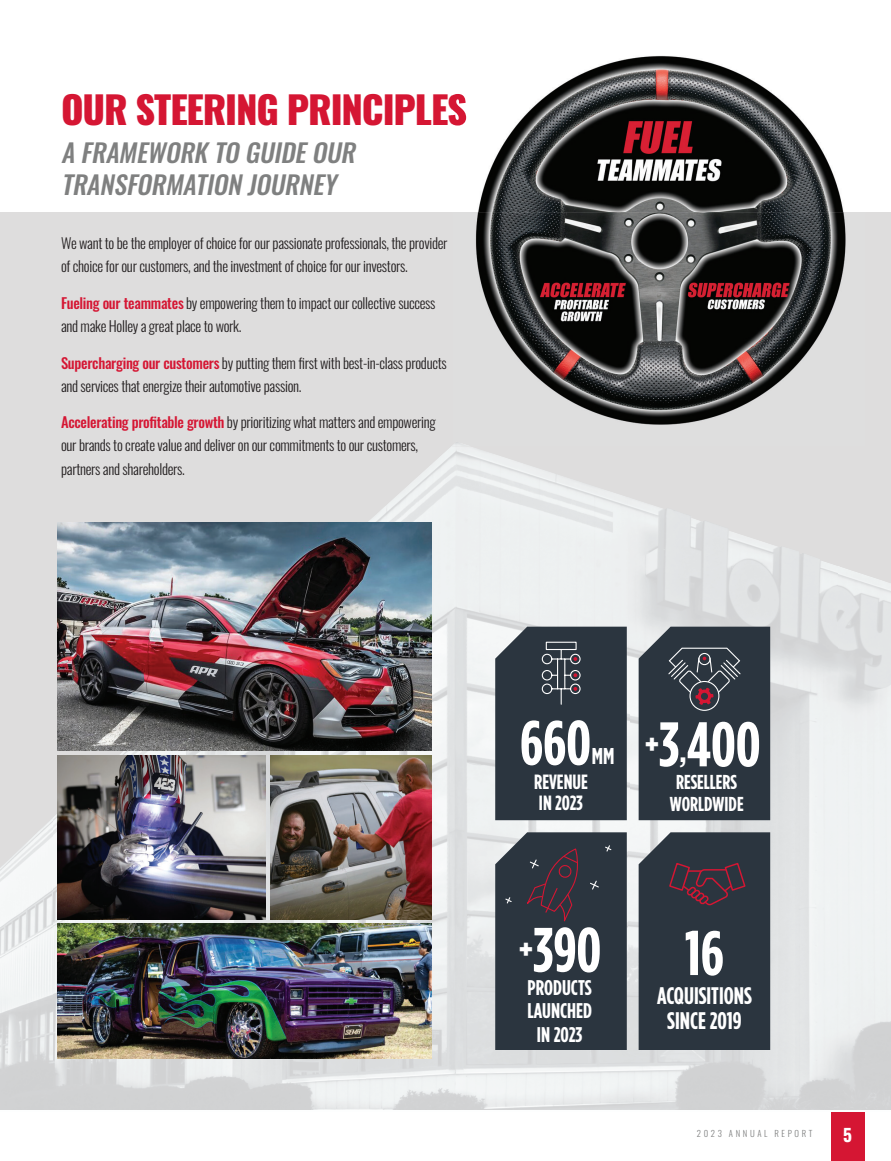
<style>
.page{position:relative;width:891px;height:1161px;background:#fff}
.page>*{position:absolute;margin:0;border:0;box-sizing:border-box;transform-origin:0 0}
.t1{font:700 62.85px "Gotham Condensed";color:#fff}
.t2{font:800 37.8px "Oswald";letter-spacing:-.03em;color:#d51633}
.t3{font:italic 500 25.5px/32px "Oswald";color:#7f8080}
.t4{font:700 24px "Gotham Condensed";color:#fff}
.t5{font:700 22.95px "Gotham Condensed";color:#fff}
.t6{font:700 21.3px/23.4px "Gotham Condensed";color:#fff;text-align:center}
.t7{font:700 20.55px/21.1px "Gotham Condensed";color:#fff}
.t8{font:700 20.1px/22.2px "Gotham Condensed";color:#fff;text-align:center}
.t9{font:700 17.4px "Oswald";color:#fff}
.t10{font:300 14.55px/23.2px "Oswald";letter-spacing:-.02em;color:#231f20}
.t11{font:300 8.7px "Oswald";letter-spacing:.3em;color:#7f8080}
.s1{font-weight:500;color:#d51633}
.s2{font-size:33.15px}
</style>
<div class="page">
<div style="left:0;top:212px;width:891px;height:899px;background:#dedddd"></div>
<img style="left:367px;top:446px;width:262px;height:665px">
<img style="left:315px;top:750px;width:52px;height:361px">
<img style="left:629px;top:498px;width:210px;height:613px">
<img style="left:262px;top:750px;width:53px;height:361px">
<img style="left:839px;top:566px;width:52px;height:545px">
<img style="left:210px;top:750px;width:52px;height:361px">
<img style="left:157px;top:750px;width:53px;height:361px">
<img style="left:104px;top:750px;width:53px;height:361px">
<img style="left:53px;top:752px;width:52px;height:359px">
<img style="left:0;top:818px;width:53px;height:293px">
<img style="left:466px;top:56px;width:380px;height:369px">
<img style="left:452px;top:444px;width:16px;height:2px">
<img style="left:452px;top:94px;width:14px;height:32px">
<img style="left:57px;top:522px;width:374px;height:228px">
<img style="left:57px;top:924px;width:374px;height:135px">
<img style="left:57px;top:755px;width:209px;height:165px">
<img style="left:271px;top:755px;width:160px;height:165px">
<svg style="left:495px;top:627px;width:132px;height:193px;background:#353e48"></svg>
<svg style="left:639px;top:627px;width:131px;height:193px;background:#343c46"></svg>
<div style="left:495px;top:832px;width:132px;height:218px;background:#2b353f"></div>
<div style="left:639px;top:832px;width:131px;height:218px;background:#2b353f"></div>
<div style="left:831px;top:1111px;width:34px;height:50px;background:#d51633"></div>
<img style="left:831px;top:1111px;width:34px;height:1px">
<h2 class="t2" style="left:61px;top:90px;width:408px">OUR STEERING PRINCIPLES</h2>
<h3 class="t3" style="left:61px;top:138px;width:300px">A FRAMEWORK TO GUIDE OUR<br>TRANSFORMATION JOURNEY</h3>
<p class="t10" style="left:61px;top:233px;width:388px">We want to be the employer of choice for our passionate professionals, the provider of choice for our customers, and the investment of choice for our investors.</p>
<p class="t10" style="left:61px;top:292px;width:376px"><span class="s1">Fueling our teammates</span> by empowering them to impact our collective success and make Holley a great place to work.</p>
<p class="t10" style="left:61px;top:352px;width:387px"><span class="s1">Supercharging our customers</span> by putting them first with best-in-class products and services that energize their automotive passion.</p>
<p class="t10" style="left:61px;top:412px;width:376px"><span class="s1">Accelerating profitable growth</span> by prioritizing what matters and empowering our brands to create value and deliver on our commitments to our customers, partners and shareholders.</p>
<h1 class="t1" style="left:520px;top:722px;width:242px">660 <sup>+</sup>3<span class="s2">,</span>400</h1>
<h3 class="t7" style="left:534px;top:773px;width:55px">REVENUE<br>IN 2023</h3>
<h3 class="t5" style="left:592px;top:748px;width:24px">MM</h3>
<h3 class="t8" style="left:670px;top:773px;width:75px">RESELLERS<br>WORLDWIDE</h3>
<h1 class="t1" style="left:519px;top:928px;width:84px"><sup>+</sup>390</h1>
<h1 class="t1" style="left:685px;top:931px;width:41px">16</h1>
<h3 class="t6" style="left:527px;top:978px;width:66px">PRODUCTS<br>LAUNCHED<br>IN 2023</h3>
<h3 class="t4" style="left:657px;top:987px;width:96px">ACQUISITIONS</h3>
<h3 class="t4" style="left:667px;top:1012px;width:76px">SINCE 2019</h3>
<p class="t11" style="left:697px;top:1129px;width:117px">2023 ANNUAL REPORT</p>
<p class="t9" style="left:843px;top:1126px;width:10px">5</p>
</div>
